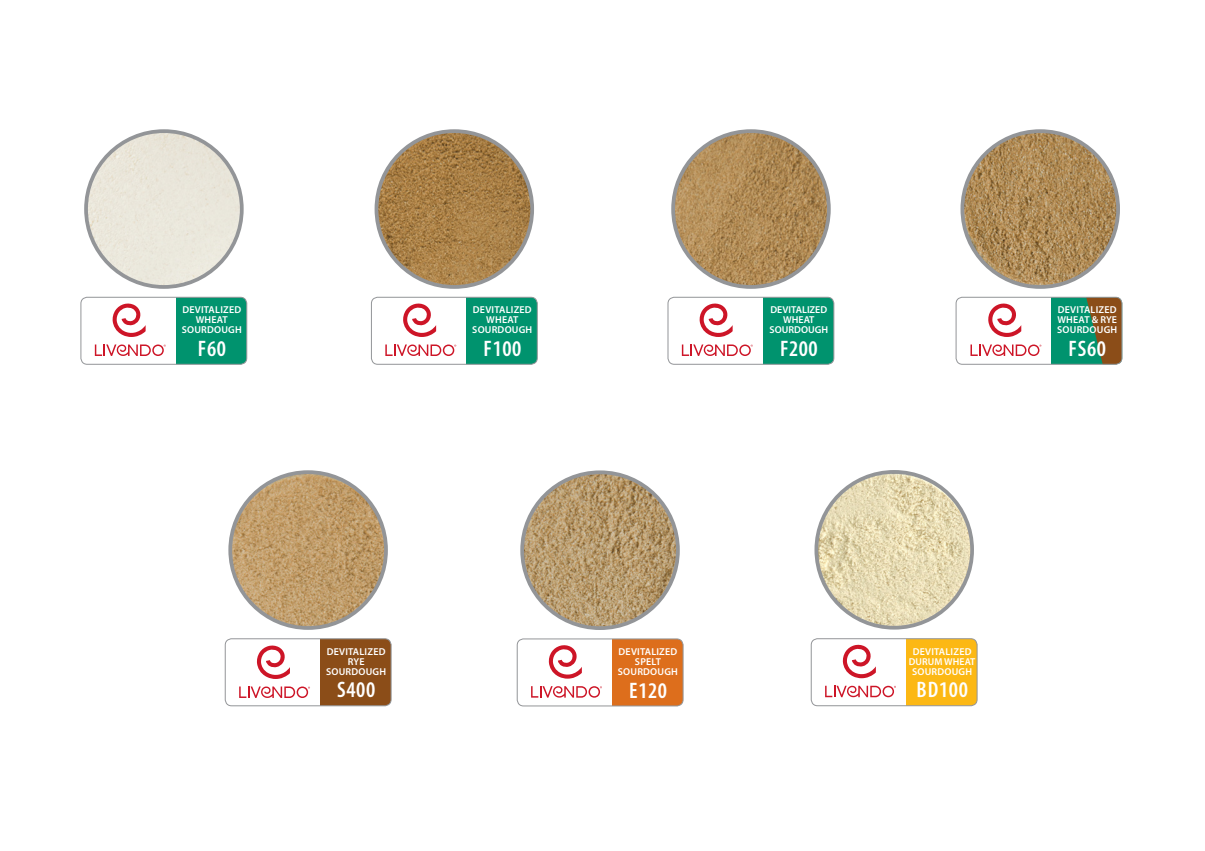
<style>
.page{position:relative;width:1205px;height:851px;background:#fff}
.page>*{position:absolute;margin:0;border:0;box-sizing:border-box;transform-origin:0 0}
.t1{font:600 condensed 22.5px "Myriad Pro";letter-spacing:.025em;color:#fff}
.t2{font:600 condensed 22.5px "Myriad Pro";color:#fff}
.t3{font:600 10px/10px "Myriad Pro";letter-spacing:.02em;color:#fff;text-align:center}
.t4{font:600 10px/10px "Myriad Pro";color:#fff;text-align:center}
</style>
<div class="page">
<div style="left:763px;top:297px;width:71px;height:67px;background:#00936e"></div>
<div style="left:668px;top:297px;width:166px;height:67px;border:1px solid #939598;border-radius:6px"></div>
<div style="left:1051px;top:297px;width:71px;height:67px;background:#00936e"></div>
<div style="left:320px;top:638px;width:71px;height:67px;background:#8b4d18"></div>
<div style="left:225px;top:638px;width:166px;height:68px;border:1px solid #939598;border-radius:6px"></div>
<div style="left:906px;top:638px;width:71px;height:67px;background:#fcb814"></div>
<div style="left:811px;top:638px;width:166px;height:68px;border:1px solid #939598;border-radius:6px"></div>
<div style="left:176px;top:297px;width:71px;height:67px;background:#00936e"></div>
<div style="left:81px;top:297px;width:166px;height:67px;border:1px solid #939598;border-radius:6px"></div>
<div style="left:612px;top:638px;width:71px;height:67px;background:#dd6e1c"></div>
<div style="left:517px;top:638px;width:166px;height:68px;border:1px solid #939598;border-radius:6px"></div>
<div style="left:467px;top:297px;width:70px;height:67px;background:#00936e"></div>
<div style="left:371px;top:297px;width:166px;height:67px;border:1px solid #939598;border-radius:6px"></div>
<svg style="left:1086px;top:297px;width:36px;height:67px"></svg>
<div style="left:956px;top:297px;width:166px;height:67px;border:1px solid #939598;border-radius:6px"></div>
<img style="left:86px;top:131px;width:156px;height:156px;border-radius:78px">
<div style="left:84px;top:129px;width:160px;height:160px;border:4px solid #939598;border-radius:50%"></div>
<img style="left:376px;top:131px;width:156px;height:156px;border-radius:78px">
<div style="left:374px;top:129px;width:160px;height:160px;border:4px solid #939598;border-radius:50%"></div>
<img style="left:522px;top:472px;width:156px;height:156px;border-radius:78px">
<div style="left:520px;top:470px;width:160px;height:160px;border:4px solid #939598;border-radius:50%"></div>
<img style="left:230px;top:472px;width:156px;height:156px;border-radius:78px">
<div style="left:228px;top:470px;width:160px;height:159px;border:4px solid #939598;border-radius:50%"></div>
<img style="left:673px;top:131px;width:156px;height:156px;border-radius:78px">
<div style="left:671px;top:129px;width:160px;height:160px;border:4px solid #939598;border-radius:50%"></div>
<img style="left:816px;top:472px;width:156px;height:155px;border-radius:78px">
<div style="left:814px;top:470px;width:160px;height:159px;border:4px solid #939598;border-radius:50%"></div>
<img style="left:962px;top:131px;width:156px;height:156px;border-radius:78px">
<div style="left:960px;top:129px;width:160px;height:160px;border:4px solid #939598;border-radius:50%"></div>
<svg style="left:95px;top:344px;width:71px;height:12px"></svg>
<svg style="left:112px;top:303px;width:34px;height:34px"></svg>
<svg style="left:385px;top:344px;width:71px;height:12px"></svg>
<svg style="left:403px;top:303px;width:33px;height:34px"></svg>
<svg style="left:682px;top:344px;width:71px;height:12px"></svg>
<svg style="left:699px;top:303px;width:33px;height:34px"></svg>
<svg style="left:970px;top:344px;width:71px;height:12px"></svg>
<svg style="left:988px;top:303px;width:33px;height:34px"></svg>
<svg style="left:531px;top:686px;width:71px;height:11px"></svg>
<svg style="left:548px;top:645px;width:34px;height:33px"></svg>
<svg style="left:825px;top:685px;width:71px;height:12px"></svg>
<svg style="left:842px;top:644px;width:34px;height:34px"></svg>
<svg style="left:239px;top:686px;width:71px;height:12px"></svg>
<svg style="left:257px;top:645px;width:33px;height:34px"></svg>
<p class="t3" style="left:182px;top:304px;width:62px">DEVITALIZED<br>WHEAT<br>SOURDOUGH</p>
<h1 class="t1" style="left:198px;top:334px;width:30px">F60</h1>
<p class="t3" style="left:472px;top:304px;width:62px">DEVITALIZED<br>WHEAT<br>SOURDOUGH</p>
<h1 class="t1" style="left:483px;top:334px;width:39px">F100</h1>
<p class="t4" style="left:769px;top:304px;width:60px">DEVITALIZED<br>WHEAT<br>SOURDOUGH</p>
<h1 class="t2" style="left:780px;top:334px;width:39px">F200</h1>
<p class="t3" style="left:1057px;top:304px;width:62px;text-align:justify">DEVITALIZED WHEAT &amp; RYE SOURDOUGH</p>
<h1 class="t1" style="left:1068px;top:334px;width:39px">FS60</h1>
<p class="t3" style="left:326px;top:646px;width:62px">DEVITALIZED<br>RYE<br>SOURDOUGH</p>
<h1 class="t1" style="left:337px;top:675px;width:39px">S400</h1>
<p class="t3" style="left:618px;top:646px;width:62px">DEVITALIZED<br>SPELT<br>SOURDOUGH</p>
<h1 class="t1" style="left:629px;top:676px;width:39px">E120</h1>
<p class="t3" style="left:909px;top:646px;width:68px">DEVITALIZED<br>DURUM WHEAT<br>SOURDOUGH</p>
<h1 class="t1" style="left:916px;top:675px;width:53px">BD100</h1>
</div>
